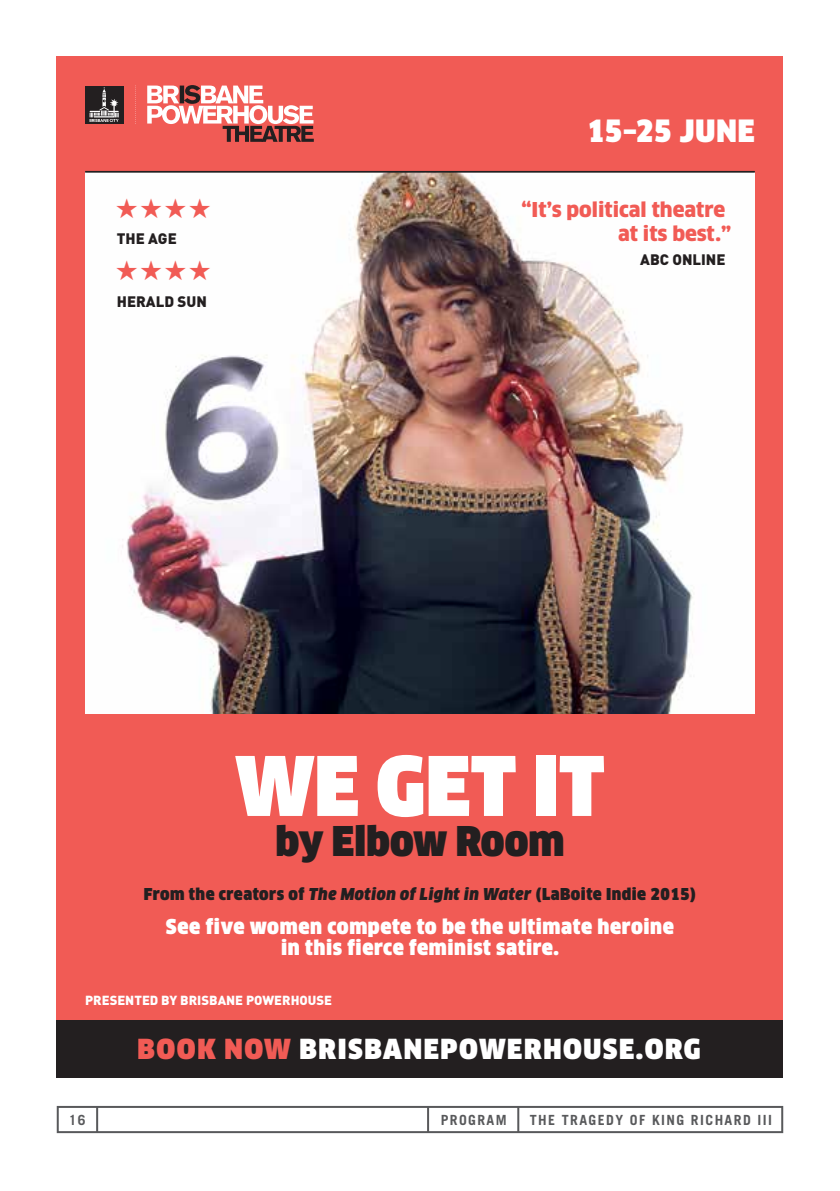
<style>
.page{position:relative;width:840px;height:1191px;background:#fff}
.page>*{position:absolute;margin:0;border:0;box-sizing:border-box;transform-origin:0 0}
.t1{font:80px "Clan Pro Narr Ultra";color:#fff}
.t2{font:40px "Clan Pro Narr Ultra";color:#231f20}
.t3{font:30px "Clan Pro Narr Ultra";letter-spacing:.035em;color:#fff}
.t4{font:27px "Clan Pro Narr Ultra";letter-spacing:.06em;color:#fff}
.t5{font:20px/21.4px "Clan Pro Narr Ultra";letter-spacing:.03em;color:#fff;text-align:center}
.t6{font:900 20px/24px "Clan Pro";color:#f15b55}
.t7{font:16px "Clan Pro Narr Ultra";letter-spacing:.03em;color:#231f20}
.t8{font:900 15px "DINOT";color:#231f20}
.t9{font:700 14px "Trade Gothic";letter-spacing:.1em;color:#58595b}
.t10{font:900 13px "DINOT";color:#fff}
.s1{font-style:italic}
.s2{color:#f15b55}
</style>
<div class="page">
<div style="left:57px;top:1106px;width:725px;height:27px;border:2px solid #58595b"></div>
<hr style="left:427px;top:1106px;width:2px;height:26px;background:#58595b">
<hr style="left:517px;top:1106px;width:2px;height:26px;background:#58595b">
<hr style="left:96px;top:1106px;width:2px;height:26px;background:#58595b">
<div style="left:57px;top:1019px;width:725px;height:58px;background:#231f20"></div>
<div style="left:57px;top:57px;width:725px;height:963px;background:#f15b55"></div>
<img style="left:85px;top:173px;width:669px;height:540px">
<div style="left:85px;top:86px;width:38px;height:38px;background:#231f20"></div>
<svg style="left:135px;top:86px;width:1px;height:38px"></svg>
<svg style="left:89px;top:87px;width:30px;height:35px"></svg>
<svg style="left:147px;top:85px;width:166px;height:57px"></svg>
<hr style="left:85px;top:171px;width:669px;height:2px;background:#231f20">
<div style="left:116px;top:260px;width:94px;height:20px;background:#fefefe"></div>
<div style="left:116px;top:198px;width:94px;height:20px;background:#fefefe"></div>
<p class="t8" style="left:117px;top:229px;width:61px">THE AGE</p>
<p class="t8" style="left:117px;top:291px;width:91px">HERALD SUN</p>
<h3 class="t3" style="left:586px;top:114px;width:169px">15–25 JUNE</h3>
<p class="t6" style="left:617px;top:197px;width:115px;text-indent:-96px">“It’s political theatre at its best.”</p>
<p class="t8" style="left:640px;top:250px;width:87px">ABC ONLINE</p>
<h1 class="t1" style="left:235px;top:740px;width:370px">WE GET IT</h1>
<h2 class="t2" style="left:275px;top:818px;width:290px">by Elbow Room</h2>
<p class="t7" style="left:144px;top:884px;width:553px">From the creators of <span class="s1">The Motion of Light in Water</span> (LaBoite Indie 2015)</p>
<p class="t5" style="left:166px;top:916px;width:509px">See five women compete to be the ultimate heroine in this fierce feminist satire.</p>
<p class="t10" style="left:85px;top:991px;width:248px">PRESENTED BY BRISBANE POWERHOUSE</p>
<h3 class="t4" style="left:137px;top:1033px;width:564px"><span class="s2">BOOK NOW</span> BRISBANEPOWERHOUSE.ORG</h3>
<p class="t9" style="left:69px;top:1111px;width:18px">16</p>
<p class="t9" style="left:440px;top:1111px;width:67px">PROGRAM</p>
<p class="t9" style="left:529px;top:1111px;width:243px">THE TRAGEDY OF KING RICHARD III</p>
</div>
